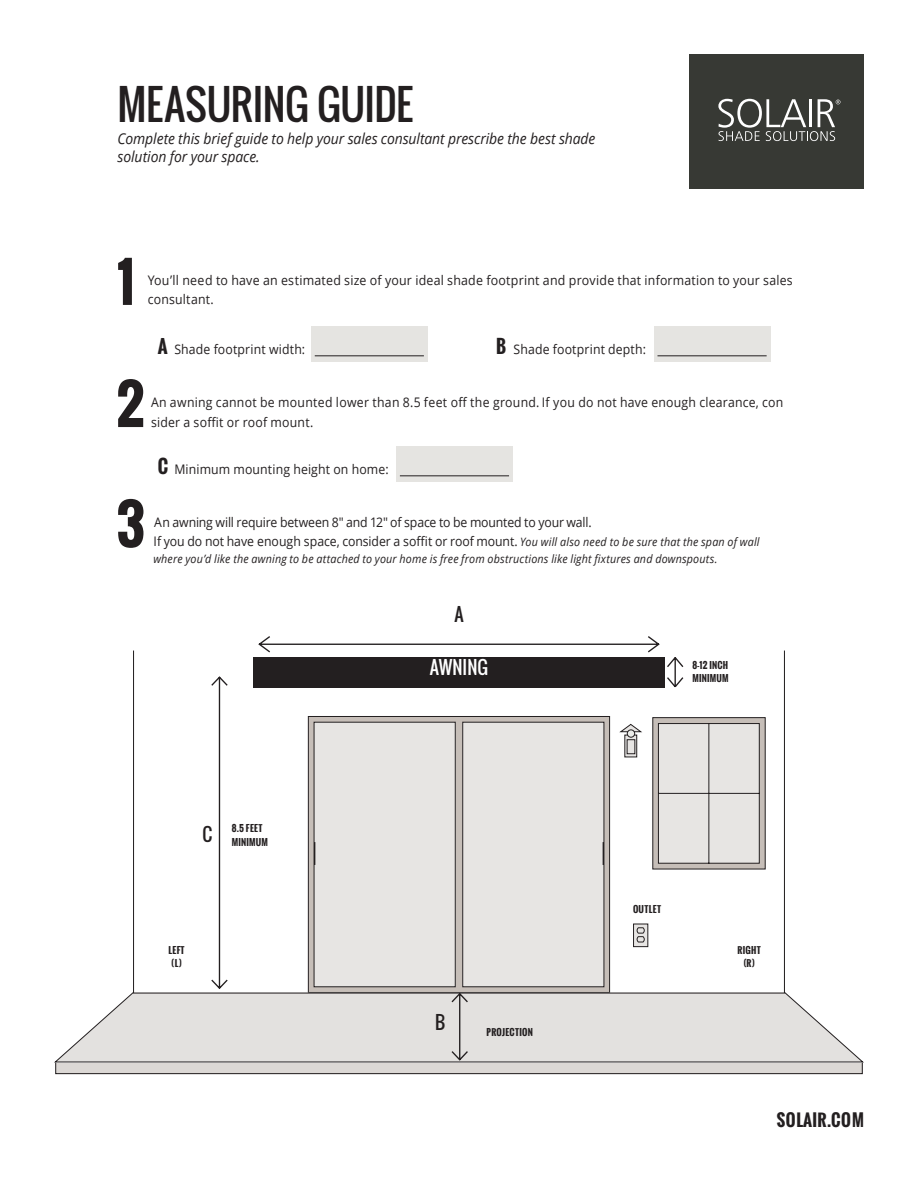
<style>
.page{position:relative;width:918px;height:1188px;background:#fff}
.page>*{position:absolute;margin:0;border:0;box-sizing:border-box;transform-origin:0 0}
.t1{font:700 53.55px "Oswald";color:#231f20}
.t2{font:40.5px "Oswald";letter-spacing:-.01em;color:#231f20}
.t3{font:18px "Oswald";color:#fff}
.t4{font:18px "Oswald";color:#231f20}
.t5{font:700 16.5px "Oswald";letter-spacing:.035em;color:#231f20}
.t6{font:italic 15px/18px "Open Sans";letter-spacing:-.005em;color:#231f20;scale:.93 1}
.t7{font:13.2px/19.8px "Open Sans";letter-spacing:.015em;color:#231f20;scale:.93 1}
.t8{font:13.2px/19px "Open Sans";letter-spacing:-.01em;color:#231f20;scale:.93 1}
.t9{font:13.2px/18.9px "Open Sans";letter-spacing:.015em;color:#231f20;scale:.94 1}
.t10{font:italic 11.55px "Open Sans";letter-spacing:.015em;color:#231f20;scale:.93 1}
.t11{font:700 9px/13.5px "Oswald";letter-spacing:.025em;color:#231f20}
.s1{font-family:"Oswald";font-weight:700;font-size:18.15px}
.s2{font-style:italic;font-size:11.55px}
</style>
<div class="page">
<svg style="left:308px;top:716px;width:458px;height:275px"></svg>
<div style="left:463px;top:722px;width:141px;height:265px;background:#e7e5e3"></div>
<div style="left:463px;top:722px;width:141px;height:265px;border:1px solid #231f20"></div>
<div style="left:314px;top:722px;width:141px;height:265px;background:#e7e5e3"></div>
<div style="left:314px;top:722px;width:141px;height:265px;border:1px solid #231f20"></div>
<svg style="left:314px;top:842px;width:1px;height:23px"></svg>
<svg style="left:603px;top:842px;width:1px;height:23px"></svg>
<svg style="left:620px;top:723px;width:140px;height:224px"></svg>
<svg style="left:211px;top:676px;width:17px;height:313px"></svg>
<div style="left:56px;top:1063px;width:806px;height:11px;background:#dcd8d5"></div>
<div style="left:55px;top:1062px;width:808px;height:12px;border:1px solid #231f20"></div>
<svg style="left:54px;top:991px;width:810px;height:72px;background:#e0dedc"></svg>
<svg style="left:450px;top:994px;width:19px;height:68px"></svg>
<svg style="left:257px;top:636px;width:427px;height:52px"></svg>
<div style="left:311px;top:326px;width:117px;height:35px;background:#e5e4e1"></div>
<div style="left:654px;top:326px;width:116px;height:35px;background:#e5e4e1"></div>
<div style="left:396px;top:446px;width:117px;height:35px;background:#e5e4e1"></div>
<hr style="left:315px;top:355px;width:109px;height:1px;background:#231f20">
<hr style="left:658px;top:355px;width:109px;height:1px;background:#231f20">
<hr style="left:400px;top:475px;width:109px;height:1px;background:#231f20">
<div style="left:689px;top:54px;width:175px;height:135px;background:#373934"></div>
<svg style="left:718px;top:99px;width:122px;height:42px"></svg>
<h2 class="t2" style="left:118px;top:74px;width:297px">MEASURING GUIDE</h2>
<p class="t6" style="left:118px;top:129px;width:515px">Complete this brief guide to help your sales consultant prescribe the best shade solution for your space.</p>
<h1 class="t1" style="left:117px;top:242px;width:19px">1</h1>
<p class="t9" style="left:148px;top:271px;width:688px">You’ll need to have an estimated size of your ideal shade footprint and provide that information to your sales consultant.</p>
<p class="t7" style="left:158px;top:339px;width:160px"><span class="s1">A</span> Shade footprint width:</p>
<p class="t7" style="left:496px;top:339px;width:162px"><span class="s1">B</span> Shade footprint depth:</p>
<h1 class="t1" style="left:117px;top:364px;width:29px">2</h1>
<p class="t7" style="left:151px;top:392px;width:681px">An awning cannot be mounted lower than 8.5 feet off the ground. If you do not have enough clearance, con sider a soffit or roof mount.</p>
<h1 class="t1" style="left:116px;top:484px;width:30px">3</h1>
<p class="t7" style="left:158px;top:459px;width:250px"><span class="s1">C</span> Minimum mounting height on home:</p>
<p class="t8" style="left:154px;top:513px;width:653px">An awning will require between 8″ and 12″ of space to be mounted to your wall.<br>If you do not have enough space, consider a soffit or roof mount. <span class="s2">You will also need to be sure that the span of wall</span></p>
<p class="t10" style="left:153px;top:551px;width:608px">where you’d like the awning to be attached to your home is free from obstructions like light fixtures and downspouts.</p>
<h3 class="t4" style="left:454px;top:601px;width:11px">A</h3>
<h3 class="t3" style="left:430px;top:653px;width:60px">AWNING</h3>
<p class="t11" style="left:692px;top:658px;width:38px">8-12 INCH<br>MINIMUM</p>
<h3 class="t4" style="left:202px;top:821px;width:11px">C</h3>
<p class="t11" style="left:232px;top:822px;width:38px">8.5 FEET<br>MINIMUM</p>
<p class="t11" style="left:169px;top:943px;width:17px">LEFT (L)</p>
<h3 class="t4" style="left:435px;top:1009px;width:12px">B</h3>
<p class="t11" style="left:487px;top:1026px;width:48px">PROJECTION</p>
<p class="t11" style="left:633px;top:903px;width:30px">OUTLET</p>
<p class="t11" style="left:737px;top:943px;width:25px;text-align:center">RIGHT (R)</p>
<p class="t5" style="left:777px;top:1107px;width:89px">SOLAIR.COM</p>
</div>
